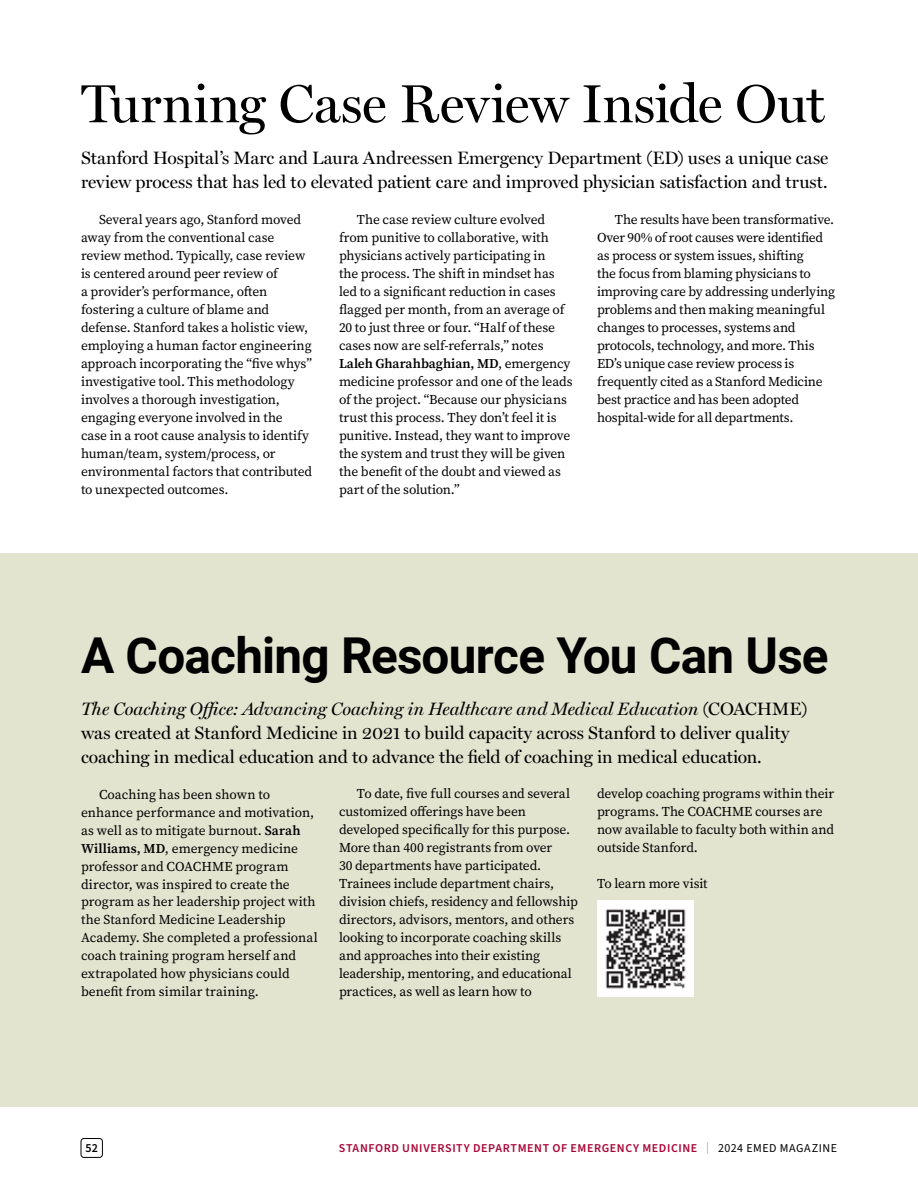
<style>
.page{position:relative;width:918px;height:1188px;background:#fff}
.page>*{position:absolute;margin:0;border:0;box-sizing:border-box;transform-origin:0 0}
.t1{font:54px "Miller Display";letter-spacing:-.01em;color:#000}
.t2{font:700 49.5px "Roboto";letter-spacing:-.015em;color:#000}
.t3{font:18px/24px "Miller Display";letter-spacing:-.005em;color:#000}
.t4{font:13.5px/18px "Source Serif 4";letter-spacing:-.01em;color:#000}
.t5{font:600 12px "Source Sans 3";letter-spacing:.05em;color:#a90533}
.t6{font:600 12px "Source Sans 3";color:#000}
.s1{font-weight:600}
.s2{font-style:italic}
.s3{font-weight:400;color:#a7a9ac}
.s4{font-weight:400;color:#000}
</style>
<div class="page">
<div style="left:0;top:554px;width:918px;height:553px;background:#e2e4cf"></div>
<img style="left:597px;top:900px;width:96px;height:97px">
<div style="left:81px;top:1138px;width:22px;height:20px;border:1px solid #000;border-radius:3px"></div>
<h1 class="t1" style="left:81px;top:72px;width:746px">Turning Case Review Inside Out</h1>
<h3 class="t3" style="left:81px;top:146px;width:749px">Stanford Hospital’s Marc and Laura Andreessen Emergency Department (ED) uses a unique case review process that has led to elevated patient care and improved physician satisfaction and trust.</h3>
<p class="t4" style="left:81px;top:211px;width:233px;text-indent:18px">Several years ago, Stanford moved away from the conventional case review method. Typically, case review is centered around peer review of<br>a provider’s performance, often fostering a culture of blame and defense. Stanford takes a holistic view, employing a human factor engineering approach incorporating the “five whys” investigative tool. This methodology involves a thorough investigation, engaging everyone involved in the case in a root cause analysis to identify human/team, system/process, or environmental factors that contributed to unexpected outcomes.</p>
<p class="t4" style="left:339px;top:211px;width:235px;text-indent:18px">The case review culture evolved from punitive to collaborative, with physicians actively participating in<br>the process. The shift in mindset has led to a significant reduction in cases flagged per month, from an average of 20 to just three or four. “Half of these cases now are self-referrals,” notes <span class="s1">Laleh Gharahbaghian, MD</span>, emergency medicine professor and one of the leads of the project. “Because our physicians trust this process. They don’t feel it is punitive. Instead, they want to improve the system and trust they will be given the benefit of the doubt and viewed as part of the solution.”</p>
<p class="t4" style="left:597px;top:211px;width:240px;text-indent:18px">The results have been transformative.<br>Over 90% of root causes were identified as process or system issues, shifting<br>the focus from blaming physicians to improving care by addressing underlying problems and then making meaningful changes to processes, systems and protocols, technology, and more. This ED’s unique case review process is frequently cited as a Stanford Medicine best practice and has been adopted hospital-wide for all departments.</p>
<h2 class="t2" style="left:81px;top:620px;width:749px">A Coaching Resource You Can Use</h2>
<p class="t3" style="left:81px;top:696px;width:728px"><span class="s2">The Coaching Office: Advancing Coaching in Healthcare and Medical Education</span> (COACHME) was created at Stanford Medicine in 2021 to build capacity across Stanford to deliver quality coaching in medical education and to advance the field of coaching in medical education.</p>
<p class="t4" style="left:81px;top:785px;width:238px;text-indent:18px">Coaching has been shown to enhance performance and motivation, as well as to mitigate burnout. <span class="s1">Sarah Williams, MD</span>, emergency medicine professor and COACHME program director, was inspired to create the program as her leadership project with the Stanford Medicine Leadership Academy. She completed a professional coach training program herself and extrapolated how physicians could benefit from similar training.</p>
<p class="t4" style="left:339px;top:785px;width:241px;text-indent:18px">To date, five full courses and several customized offerings have been developed specifically for this purpose.<br>More than 400 registrants from over<br>30 departments have participated.<br>Trainees include department chairs, division chiefs, residency and fellowship directors, advisors, mentors, and others looking to incorporate coaching skills and approaches into their existing leadership, mentoring, and educational practices, as well as learn how to</p>
<p class="t4" style="left:597px;top:785px;width:239px">develop coaching programs within their programs. The COACHME courses are now available to faculty both within and outside Stanford.</p>
<p class="t4" style="left:597px;top:875px;width:112px">To learn more visit</p>
<p class="t6" style="left:86px;top:1140px;width:14px">52</p>
<p class="t5" style="left:339px;top:1140px;width:500px">STANFORD UNIVERSITY DEPARTMENT OF EMERGENCY MEDICINE <span class="s3">|</span> <span class="s4">2024 EMED MAGAZINE</span></p>
</div>
